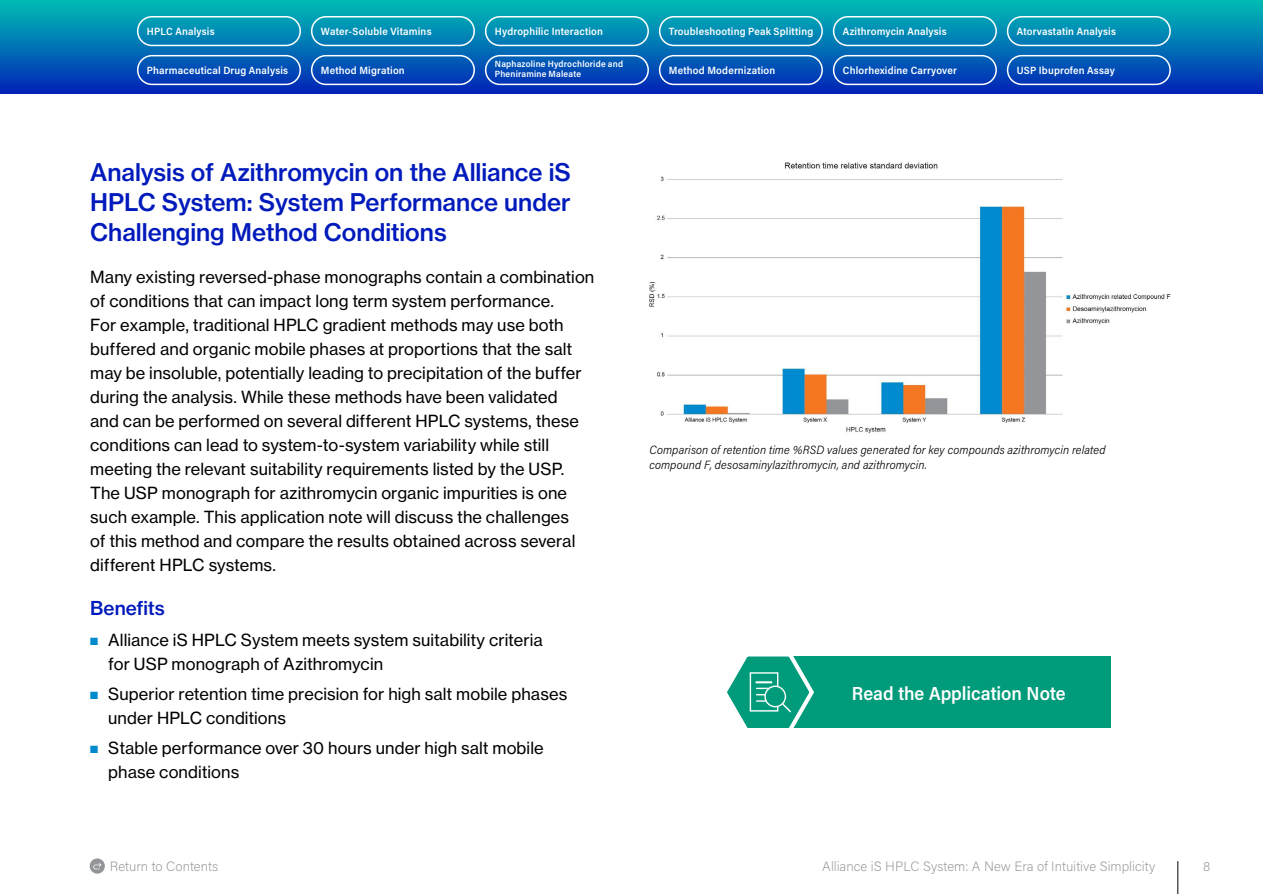
<style>
.page{position:relative;width:1263px;height:894px;background:#fff}
.page>*{position:absolute;margin:0;border:0;box-sizing:border-box;transform-origin:0 0}
.t1{font:24px/30px "N Haas Grotesk TX Pro 65 Md";color:#001abb;text-align:justify}
.t2{font:600 18.9px "Acumin Pro Semi Cond";letter-spacing:-.005em;color:#fff}
.t3{font:18.9px "N Haas Grotesk TX Pro 65 Md";letter-spacing:-.005em;color:#001abb}
.t4{font:16.5px/24px "N Haas Grotesk TX Pro 55 Rg";letter-spacing:.005em;color:#000}
.t5{font:200 13.5px "Acumin Pro";letter-spacing:.005em;color:#939598}
.t6{font:italic 300 12px/15px "Acumin Pro Semi Cond";letter-spacing:.01em;color:#000}
.t7{font:600 10.5px "Acumin Pro Semi Cond";letter-spacing:.015em;color:#fff}
.t8{font:600 9px/10.5px "Acumin Pro Semi Cond";letter-spacing:.02em;color:#fff}
.s1{color:#008ace}
</style>
<div class="page">
<svg style="left:0;top:0;width:1263px;height:93px;background:#0273b5"></svg>
<hr style="left:1177px;top:860px;width:1px;height:33px;background:#000">
<div style="left:137px;top:55px;width:164px;height:30px;border:2px solid #fff;border-radius:14px"></div>
<div style="left:137px;top:16px;width:164px;height:30px;border:2px solid #fff;border-radius:14px"></div>
<div style="left:311px;top:55px;width:164px;height:30px;border:2px solid #fff;border-radius:14px"></div>
<div style="left:311px;top:16px;width:164px;height:30px;border:2px solid #fff;border-radius:14px"></div>
<div style="left:485px;top:55px;width:164px;height:30px;border:2px solid #fff;border-radius:14px"></div>
<div style="left:485px;top:16px;width:164px;height:30px;border:2px solid #fff;border-radius:14px"></div>
<div style="left:659px;top:55px;width:164px;height:30px;border:2px solid #fff;border-radius:14px"></div>
<div style="left:659px;top:16px;width:164px;height:30px;border:2px solid #fff;border-radius:14px"></div>
<div style="left:833px;top:55px;width:164px;height:30px;border:2px solid #fff;border-radius:14px"></div>
<div style="left:833px;top:16px;width:164px;height:30px;border:2px solid #fff;border-radius:14px"></div>
<div style="left:1006px;top:55px;width:164px;height:30px;border:2px solid #fff;border-radius:14px"></div>
<div style="left:1006px;top:16px;width:164px;height:30px;border:2px solid #fff;border-radius:14px"></div>
<svg style="left:90px;top:858px;width:15px;height:15px"></svg>
<div style="left:768px;top:656px;width:342px;height:72px;background:#009b7a"></div>
<svg style="left:727px;top:656px;width:87px;height:72px"></svg>
<img style="left:649px;top:162px;width:522px;height:272px">
<p class="t7" style="left:147px;top:24px;width:69px">HPLC Analysis</p>
<p class="t7" style="left:147px;top:63px;width:143px">Pharmaceutical Drug Analysis</p>
<p class="t7" style="left:321px;top:24px;width:112px">Water-Soluble Vitamins</p>
<p class="t7" style="left:321px;top:63px;width:85px">Method Migration</p>
<p class="t7" style="left:495px;top:24px;width:110px">Hydrophilic Interaction</p>
<p class="t8" style="left:495px;top:58px;width:130px">Naphazoline Hydrochloride and<br>Pheniramine Maleate</p>
<p class="t7" style="left:669px;top:24px;width:146px">Troubleshooting Peak Splitting</p>
<p class="t7" style="left:669px;top:63px;width:108px">Method Modernization</p>
<p class="t7" style="left:843px;top:24px;width:105px">Azithromycin Analysis</p>
<p class="t7" style="left:843px;top:63px;width:115px">Chlorhexidine Carryover</p>
<p class="t7" style="left:1016px;top:24px;width:101px">Atorvastatin Analysis</p>
<p class="t7" style="left:1016px;top:63px;width:100px">USP Ibuprofen Assay</p>
<h1 class="t1" style="left:90px;top:157px;width:482px">Analysis of Azithromycin on the Alliance iS HPLC System: System Performance under Challenging Method Conditions</h1>
<p class="t4" style="left:90px;top:265px;width:505px">Many existing reversed-phase monographs contain a combination of conditions that can impact long term system performance.<br>For example, traditional HPLC gradient methods may use both buffered and organic mobile phases at proportions that the salt may be insoluble, potentially leading to precipitation of the buffer during the analysis. While these methods have been validated<br>and can be performed on several different HPLC systems, these conditions can lead to system-to-system variability while still meeting the relevant suitability requirements listed by the USP.<br>The USP monograph for azithromycin organic impurities is one such example. This application note will discuss the challenges<br>of this method and compare the results obtained across several different HPLC systems.</p>
<p class="t3" style="left:90px;top:596px;width:76px">Benefits</p>
<p class="t4" style="left:108px;top:627px;width:436px;text-indent:-18px"><span class="s1">■</span> Alliance iS HPLC System meets system suitability criteria for USP monograph of Azithromycin</p>
<p class="t4" style="left:108px;top:681px;width:460px;text-indent:-18px"><span class="s1">■</span> Superior retention time precision for high salt mobile phases under HPLC conditions</p>
<p class="t4" style="left:108px;top:735px;width:437px;text-indent:-18px"><span class="s1">■</span> Stable performance over 30 hours under high salt mobile phase conditions</p>
<p class="t6" style="left:649px;top:442px;width:458px">Comparison of retention time %RSD values generated for key compounds azithromycin related compound F, desosaminylazithromycin, and azithromycin.</p>
<p class="t2" style="left:852px;top:679px;width:215px">Read the Application Note</p>
<p class="t5" style="left:110px;top:857px;width:110px">Return to Contents</p>
<p class="t5" style="left:822px;top:857px;width:334px">Alliance iS HPLC System: A New Era of Intuitive Simplicity</p>
<p class="t5" style="left:1203px;top:857px;width:9px">8</p>
</div>
